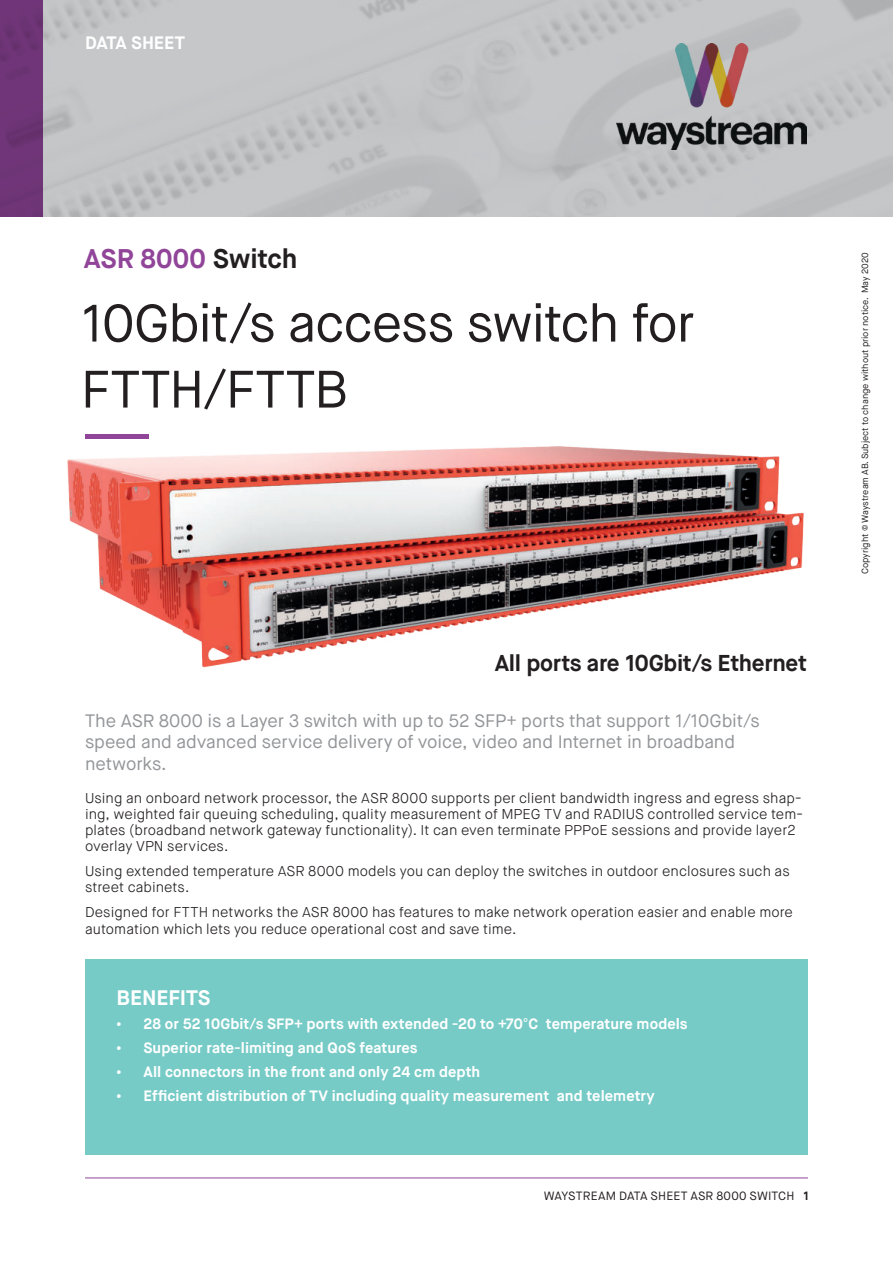
<style>
.page{position:relative;width:893px;height:1263px;background:#fff}
.page>*{position:absolute;margin:0;border:0;box-sizing:border-box;transform-origin:0 0}
.t1{font:52.5px/66px "Maison Neue";letter-spacing:-.025em;color:#231f20}
.t2{font:700 27px "Maison Neue";letter-spacing:-.005em;color:#914599}
.t3{font:700 22.95px "Maison Neue";letter-spacing:-.015em;color:#231f20}
.t4{font:700 21px "Maison Neue";letter-spacing:-.005em;color:#fff}
.t5{font:18px/21.6px "Maison Neue";letter-spacing:-.005em;color:#939598}
.t6{font:700 18px "Maison Neue";letter-spacing:-.01em;color:#fff}
.t7{font:700 15px "Maison Neue";letter-spacing:.005em;color:#fff}
.t8{font:300 14.25px/15.9px "Maison Neue";letter-spacing:.005em;color:#231f20}
.t9{font:12px "Maison Neue";letter-spacing:.01em;color:#231f20}
.t10{font:9px "Maison Neue";color:#231f20}
.s1{color:#231f20}
.s2{font-weight:300;font-size:14.25px}
.s3{font-weight:700}
</style>
<div class="page">
<div style="left:0;top:0;width:893px;height:217px;background:#c7c8ca"></div>
<div style="left:0;top:0;width:43px;height:217px;background:#6f3577"></div>
<hr style="left:85px;top:1177px;width:723px;height:1px;background:#914599">
<img style="left:67px;top:434px;width:737px;height:234px">
<div style="left:85px;top:959px;width:723px;height:195px;background:#77cbc7"></div>
<p class="t6" style="left:85px;top:35px;width:101px">DATA SHEET</p>
<h2 class="t2" style="left:84px;top:246px;width:215px">ASR 8000 <span class="s1">Switch</span></h2>
<h1 class="t1" style="left:81px;top:295px;width:616px">10Gbit/s access switch for<br>FTTH/FTTB</h1>
<h3 class="t3" style="left:495px;top:652px;width:314px">All ports are 10Gbit/s Ethernet</h3>
<p class="t5" style="left:85px;top:711px;width:676px">The ASR 8000 is a Layer 3 switch with up to 52 SFP+ ports that support 1/10Gbit/s speed and advanced service delivery of voice, video and Internet in broadband networks.</p>
<p class="t8" style="left:85px;top:791px;width:719px">Using an onboard network processor, the ASR 8000 supports per client bandwidth ingress and egress shap&shy;ing, weighted fair queuing scheduling, quality measurement of MPEG TV and RADIUS controlled service tem&shy;plates (broadband network gateway functionality). It can even terminate PPPoE sessions and provide layer2 overlay VPN services.</p>
<p class="t8" style="left:85px;top:864px;width:706px">Using extended temperature ASR 8000 models you can deploy the switches in outdoor enclosures such as street cabinets.</p>
<p class="t8" style="left:85px;top:904px;width:709px;line-height:17.1px">Designed for FTTH networks the ASR 8000 has features to make network operation easier and enable more automation which lets you reduce operational cost and save time.</p>
<h3 class="t4" style="left:117px;top:988px;width:95px">BENEFITS</h3>
<p class="t7" style="left:117px;top:1017px;width:573px">• 28 or 52 10Gbit/s SFP+ ports with extended -20 to +70<span class="s2">°</span>C temperature models</p>
<p class="t7" style="left:117px;top:1041px;width:303px">• Superior rate-limiting and QoS features</p>
<p class="t7" style="left:117px;top:1065px;width:365px">• All connectors in the front and only 24 cm depth</p>
<p class="t7" style="left:117px;top:1089px;width:540px">• Efficient distribution of TV including quality measurement and telemetry</p>
<p class="t9" style="left:544px;top:1190px;width:267px">WAYSTREAM DATA SHEET ASR 8000 SWITCH <span class="s3">1</span></p>
<p class="t10" style="left:861px;top:574px;width:323px;rotate:-90deg">Copyright © Waystream AB. Subject to change without prior notice. May 2020</p>
</div>
